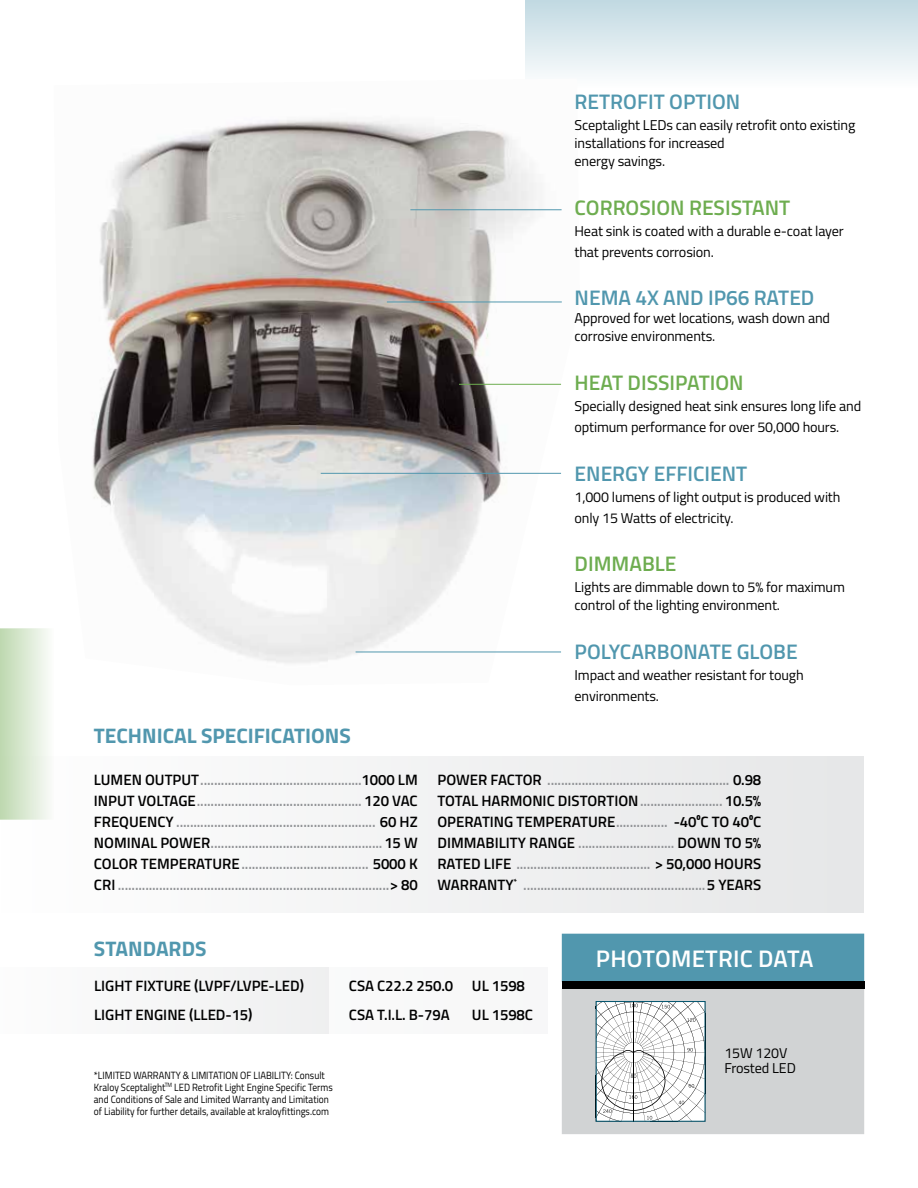
<style>
.page{position:relative;width:918px;height:1188px;background:#fff}
.page>*{position:absolute;margin:0;border:0;box-sizing:border-box;transform-origin:0 0}
.t1{font:600 24px "Titillium";letter-spacing:.01em;color:#fff}
.t2{font:600 21px "Titillium";color:#5197ae}
.t3{font:600 21px "Titillium";color:#6ead50}
.t4{font:700 21px "Titillium";color:#5197ae}
.t5{font:600 15px/21px "Titillium";color:#939598;text-align:justify}
.t6{font:600 15px "Titillium";color:#000}
.t7{font:14.25px/18px "Titillium";letter-spacing:-.01em;color:#000}
.t8{font:10.5px/12px "Titillium";color:#000;scale:.9 1}
.s1{color:#000}
</style>
<div class="page">
<div style="left:1px;top:756px;width:863px;height:157px;background:#f2f2f3"></div>
<div style="left:0;top:967px;width:548px;height:67px;background:#f6f6f6"></div>
<div style="left:330px;top:967px;width:218px;height:80px;background:#f8f9f9"></div>
<div style="left:0;top:628px;width:54px;height:192px;background:linear-gradient(to right,#bdd8af,#fbfcfa)"></div>
<div style="left:562px;top:988px;width:302px;height:146px;background:#d1d3d4"></div>
<div style="left:562px;top:934px;width:302px;height:48px;background:#5197ae"></div>
<div style="left:562px;top:982px;width:302px;height:7px;background:#000"></div>
<hr style="left:705px;top:1013px;width:1px;height:80px;background:#000">
<svg style="left:598px;top:1003px;width:105px;height:117px;background:#e8e8e8"></svg>
<div style="left:596px;top:1001px;width:109px;height:121px;border:1px solid #00546e"></div>
<div style="left:526px;top:0;width:392px;height:87px;background:linear-gradient(to bottom,#c1d9e2,#fdfefe)"></div>
<img style="left:92px;top:78px;width:488px;height:585px">
<hr style="left:459px;top:384px;width:102px;height:1px;background:#6ead50">
<hr style="left:321px;top:473px;width:240px;height:1px;background:#5197ae">
<hr style="left:356px;top:652px;width:205px;height:1px;background:#5197ae">
<hr style="left:410px;top:209px;width:152px;height:1px;background:#5197ae">
<hr style="left:387px;top:302px;width:175px;height:1px;background:#5197ae">
<h2 class="t4" style="left:94px;top:720px;width:258px">TECHNICAL SPECIFICATIONS</h2>
<p class="t5" style="left:94px;top:769px;width:325px"><span class="s1">LUMEN OUTPUT</span>...............................................<span class="s1">1000 LM INPUT VOLTAGE</span>................................................ <span class="s1">120 VAC FREQUENCY</span> .......................................................... <span class="s1">60 HZ NOMINAL POWER</span>..................................................<span class="s1">15 W COLOR TEMPERATURE</span>..................................... <span class="s1">5000 K CRI</span> ...............................................................................<span class="s1">&gt; 80</span></p>
<h2 class="t2" style="left:575px;top:86px;width:167px">RETROFIT OPTION</h2>
<p class="t7" style="left:575px;top:116px;width:282px">Sceptalight LEDs can easily retrofit onto existing installations for increased<br>energy savings.</p>
<h2 class="t3" style="left:575px;top:192px;width:217px">CORROSION RESISTANT</h2>
<p class="t7" style="left:575px;top:220px;width:271px;line-height:21px">Heat sink is coated with a durable e-coat layer that prevents corrosion.</p>
<h2 class="t2" style="left:575px;top:282px;width:241px">NEMA 4X AND IP66 RATED</h2>
<p class="t7" style="left:575px;top:309px;width:257px">Approved for wet locations, wash down and corrosive environments.</p>
<h2 class="t3" style="left:575px;top:367px;width:171px">HEAT DISSIPATION</h2>
<p class="t7" style="left:575px;top:395px;width:288px;line-height:21px">Specially designed heat sink ensures long life and optimum performance for over 50,000 hours.</p>
<h2 class="t2" style="left:575px;top:458px;width:174px">ENERGY EFFICIENT</h2>
<p class="t7" style="left:575px;top:485px;width:267px;line-height:21px">1,000 lumens of light output is produced with only 15 Watts of electricity.</p>
<h2 class="t3" style="left:575px;top:548px;width:103px">DIMMABLE</h2>
<p class="t7" style="left:575px;top:578px;width:272px">Lights are dimmable down to 5% for maximum control of the lighting environment.</p>
<h2 class="t2" style="left:575px;top:636px;width:224px">POLYCARBONATE GLOBE</h2>
<p class="t7" style="left:575px;top:664px;width:231px;line-height:21px">Impact and weather resistant for tough environments.</p>
<p class="t5" style="left:437px;top:769px;width:325px"><span class="s1">POWER FACTOR</span> ..................................................... <span class="s1">0.98<br>TOTAL HARMONIC DISTORTION</span>........................ <span class="s1">10.5% OPERATING TEMPERATURE</span>............... <span class="s1">-40⁰C TO 40⁰C DIMMABILITY RANGE</span> ............................ <span class="s1">DOWN TO 5% RATED LIFE</span> ....................................... <span class="s1">&gt; 50,000 HOURS WARRANTY</span><sup>*</sup> .....................................................<span class="s1">5 YEARS</span></p>
<h2 class="t4" style="left:94px;top:933px;width:114px">STANDARDS</h2>
<h1 class="t1" style="left:596px;top:940px;width:219px">PHOTOMETRIC DATA</h1>
<p class="t6" style="left:94px;top:975px;width:212px">LIGHT FIXTURE (LVPF/LVPE-LED)</p>
<p class="t6" style="left:349px;top:975px;width:178px">CSA C22.2 250.0 UL 1598</p>
<p class="t6" style="left:94px;top:1004px;width:160px">LIGHT ENGINE (LLED-15)</p>
<p class="t6" style="left:349px;top:1004px;width:102px">CSA T.I.L. B-79A</p>
<p class="t6" style="left:472px;top:1004px;width:63px">UL 1598C</p>
<p class="t8" style="left:94px;top:1069px;width:267px">*LIMITED WARRANTY &amp; LIMITATION OF LIABILITY: Consult Kraloy Sceptalight<sup>TM</sup> LED Retrofit Light Engine Specific Terms and Conditions of Sale and Limited Warranty and Limitation of Liability for further details, available at kraloyfittings.com</p>
<p class="t7" style="left:724px;top:1045px;width:73px;line-height:15px">15W 120V<br>Frosted LED</p>
</div>
